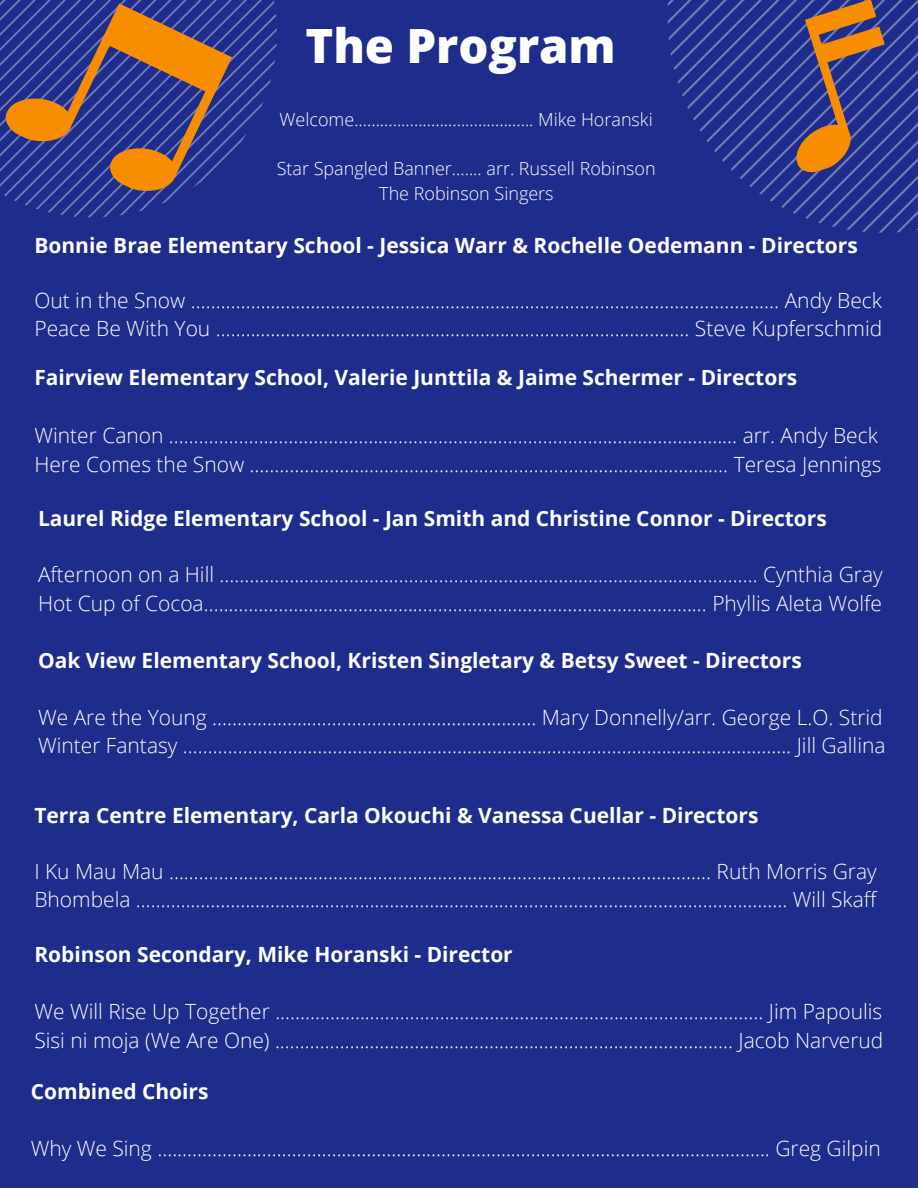
<style>
.page{position:relative;width:918px;height:1188px;background:#1e2c8b}
.page>*{position:absolute;margin:0;border:0;box-sizing:border-box;transform-origin:0 0}
.t1{font:800 47.25px "Open Sans";color:#fff}
.t2{font:300 21px/28.5px "Open Sans";color:#fff}
.t3{font:700 21px "Open Sans";color:#fff}
.t4{font:300 18px/24.8px "Open Sans";color:#fff;text-align:center}
</style>
<div class="page">
<svg style="left:668px;top:0;width:250px;height:233px"></svg>
<svg style="left:24px;top:0;width:253px;height:217px"></svg>
<svg style="left:0;top:0;width:232px;height:204px"></svg>
<h1 class="t1" style="left:305px;top:12px;width:312px">The Program</h1>
<p class="t4" style="left:280px;top:106px;width:375px">Welcome.......................................... Mike Horanski</p>
<p class="t4" style="left:277px;top:156px;width:380px">Star Spangled Banner....... arr. Russell Robinson<br>The Robinson Singers</p>
<p class="t3" style="left:34px;top:230px;width:825px">Bonnie Brae Elementary School - Jessica Warr &amp; Rochelle Oedemann - Directors</p>
<p class="t2" style="left:34px;top:286px;width:849px;line-height:27.8px">Out in the Snow ...................................................................................................................... Andy Beck<br>Peace Be With You ............................................................................................... Steve Kupferschmid</p>
<p class="t3" style="left:34px;top:363px;width:764px">Fairview Elementary School, Valerie Junttila &amp; Jaime Schermer - Directors</p>
<p class="t2" style="left:34px;top:421px;width:849px;line-height:29.1px">Winter Canon .................................................................................................................. arr. Andy Beck<br>Here Comes the Snow ................................................................................................ Teresa Jennings</p>
<p class="t3" style="left:38px;top:504px;width:790px">Laurel Ridge Elementary School - Jan Smith and Christine Connor - Directors</p>
<p class="t2" style="left:38px;top:560px;width:846px">Afternoon on a Hill ............................................................................................................ Cynthia Gray<br>Hot Cup of Cocoa..................................................................................................... Phyllis Aleta Wolfe</p>
<p class="t3" style="left:38px;top:645px;width:765px">Oak View Elementary School, Kristen Singletary &amp; Betsy Sweet - Directors</p>
<p class="t2" style="left:38px;top:702px;width:849px">We Are the Young ................................................................. Mary Donnelly/arr. George L.O. Strid<br>Winter Fantasy .......................................................................................................................... Jill Gallina</p>
<p class="t3" style="left:34px;top:800px;width:726px">Terra Centre Elementary, Carla Okouchi &amp; Vanessa Cuellar - Directors</p>
<p class="t2" style="left:34px;top:857px;width:844px;line-height:28px">I Ku Mau Mau ............................................................................................................. Ruth Morris Gray<br>Bhombela ................................................................................................................................... Will Skaff</p>
<p class="t3" style="left:34px;top:940px;width:480px">Robinson Secondary, Mike Horanski - Director</p>
<p class="t2" style="left:34px;top:997px;width:851px">We Will Rise Up Together .................................................................................................. Jim Papoulis<br>Sisi ni moja (We Are One) ............................................................................................ Jacob Narverud</p>
<p class="t3" style="left:31px;top:1077px;width:179px">Combined Choirs</p>
<p class="t2" style="left:31px;top:1134px;width:851px">Why We Sing ........................................................................................................................... Greg Gilpin</p>
</div>
